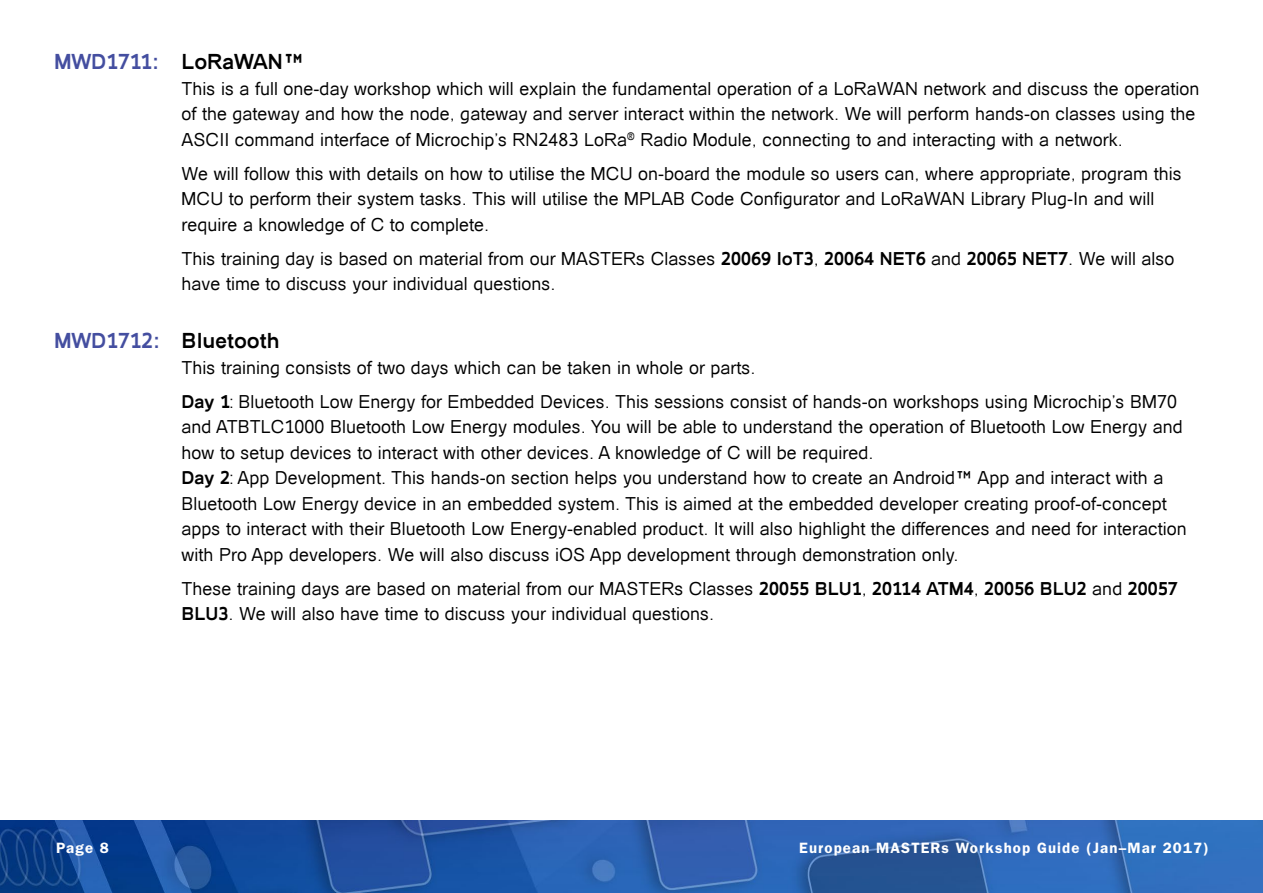
<style>
.page{position:relative;width:1263px;height:893px;background:#fff}
.page>*{position:absolute;margin:0;border:0;box-sizing:border-box;transform-origin:0 0}
.t1{font:700 21px "Catriel";color:#000}
.t2{font:700 21px "Catriel";color:#444ea0}
.t3{font:18px/25.5px "Catriel";color:#000}
.t4{font:600 15px "ITC Franklin Gothic Std";letter-spacing:.075em;color:#fff}
.s1{color:#000}
.s2{font-weight:700}
.s3{color:#444ea0}
</style>
<div class="page">
<img style="left:0;top:821px;width:1263px;height:72px">
<p class="t2" style="left:54px;top:49px;width:252px">MWD1711: <span class="s1">LoRaWAN™</span></p>
<p class="t3" style="left:182px;top:76px;width:1019px">This is a full one-day workshop which will explain the fundamental operation of a LoRaWAN network and discuss the operation of the gateway and how the node, gateway and server interact within the network. We will perform hands-on classes using the<br>ASCII command interface of Microchip’s RN2483 LoRa<sup>®</sup> Radio Module, connecting to and interacting with a network.</p>
<p class="t3" style="left:182px;top:161px;width:1002px">We will follow this with details on how to utilise the MCU on-board the module so users can, where appropriate, program this<br>MCU to perform their system tasks. This will utilise the MPLAB Code Configurator and LoRaWAN Library Plug-In and will require a knowledge of C to complete.</p>
<p class="t3" style="left:182px;top:246px;width:994px">This training day is based on material from our MASTERs Classes <span class="s2">20069 IoT3</span>, <span class="s2">20064 NET6</span> and <span class="s2">20065 NET7</span>. We will also have time to discuss your individual questions.</p>
<p class="t1" style="left:54px;top:328px;width:227px"><span class="s3">MWD1712:</span> Bluetooth</p>
<p class="t3" style="left:182px;top:350px;width:997px;line-height:34px">This training consists of two days which can be taken in whole or parts.<br><span class="s2">Day 1</span>: Bluetooth Low Energy for Embedded Devices. This sessions consist of hands-on workshops using Microchip’s BM70</p>
<p class="t3" style="left:182px;top:414px;width:1007px">and ATBTLC1000 Bluetooth Low Energy modules. You will be able to understand the operation of Bluetooth Low Energy and how to setup devices to interact with other devices. A knowledge of C will be required.<br><span class="s2">Day 2</span>: App Development. This hands-on section helps you understand how to create an Android™ App and interact with a Bluetooth Low Energy device in an embedded system. This is aimed at the embedded developer creating proof-of-concept apps to interact with their Bluetooth Low Energy-enabled product. It will also highlight the differences and need for interaction with Pro App developers. We will also discuss iOS App development through demonstration only.</p>
<p class="t3" style="left:182px;top:576px;width:998px">These training days are based on material from our MASTERs Classes <span class="s2">20055 BLU1</span>, <span class="s2">20114 ATM4</span>, <span class="s2">20056 BLU2</span> and <span class="s2">20057<br>BLU3</span>. We will also have time to discuss your individual questions.</p>
<p class="t4" style="left:56px;top:839px;width:54px">Page 8</p>
<p class="t4" style="left:799px;top:839px;width:411px">European MASTERs Workshop Guide (Jan–Mar 2017)</p>
</div>
